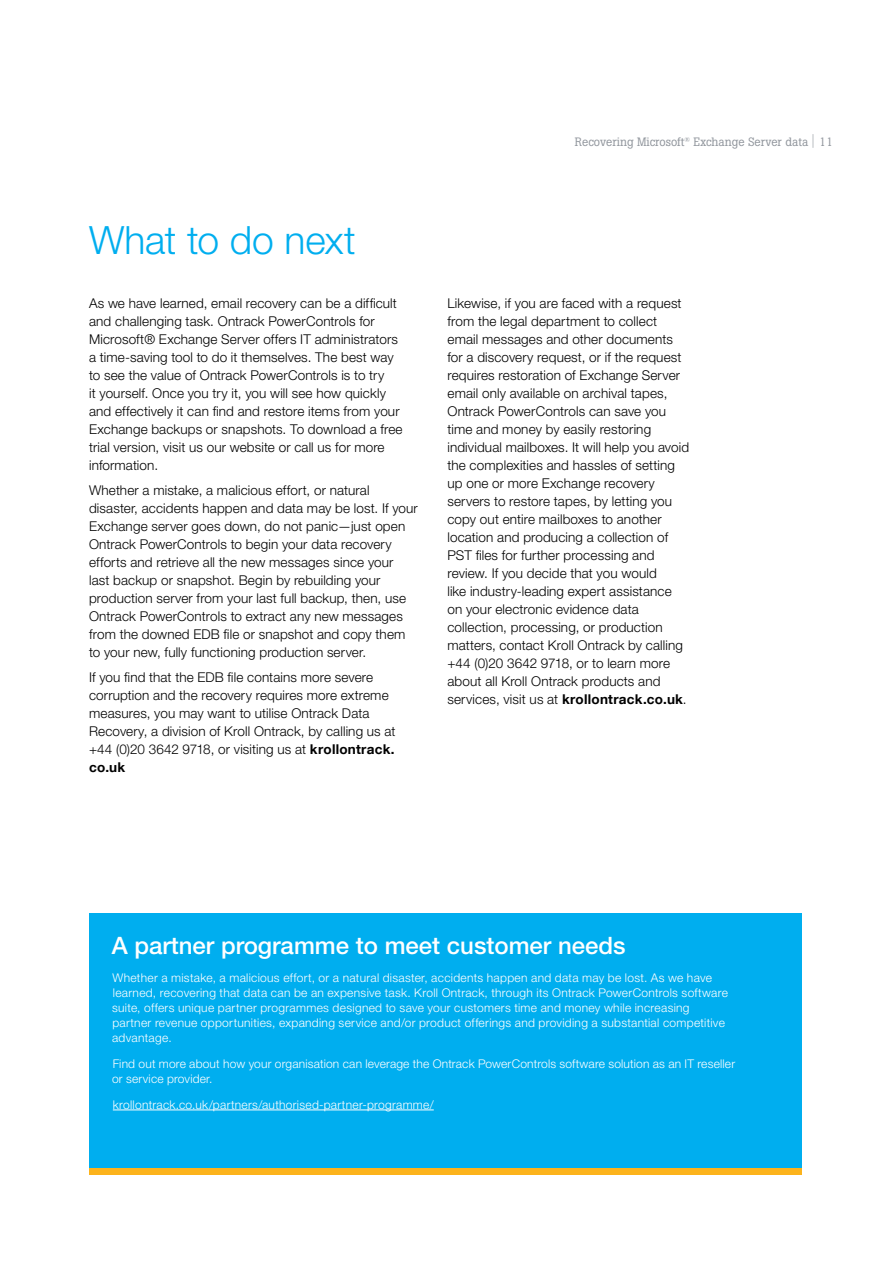
<style>
.page{position:relative;width:893px;height:1263px;background:#fff}
.page>*{position:absolute;margin:0;border:0;box-sizing:border-box;transform-origin:0 0}
.t1{font:300 39px "Helvetica Neue LT Std";letter-spacing:-.005em;color:#00aeef}
.t2{font:500 24px "Helvetica Neue LT Std";color:#fff}
.t3{font:300 13.5px/18px "Helvetica Neue LT Std";letter-spacing:.01em;color:#000}
.t4{font:700 13.5px "Helvetica Neue LT";color:#000}
.t5{font:300 12px/15px "Helvetica Neue LT Std";letter-spacing:.025em;color:#fff}
.t6{font:12px "Boton BQ";color:#91969d}
.s1{font-weight:300;font-size:15px}
.s2{font-family:"Helvetica Neue LT";font-weight:700}
</style>
<div class="page">
<div style="left:89px;top:913px;width:713px;height:255px;background:#00aeef"></div>
<hr style="left:113px;top:1109px;width:321px;height:1px;background:#fff">
<div style="left:89px;top:1168px;width:713px;height:6px;background:#fcb31c"></div>
<p class="t6" style="left:575px;top:135px;width:260px">Recovering Microsoft<sup>®</sup> Exchange Server data <span class="s1">|</span> 11</p>
<h1 class="t1" style="left:89px;top:217px;width:268px">What to do next</h1>
<p class="t3" style="left:89px;top:294px;width:315px">As we have learned, email recovery can be a difficult and challenging task. Ontrack PowerControls for Microsoft® Exchange Server offers IT administrators a time-saving tool to do it themselves. The best way to see the value of Ontrack PowerControls is to try<br>it yourself. Once you try it, you will see how quickly and effectively it can find and restore items from your Exchange backups or snapshots. To download a free trial version, visit us our website or call us for more information.</p>
<p class="t3" style="left:89px;top:481px;width:330px">Whether a mistake, a malicious effort, or natural disaster, accidents happen and data may be lost. If your Exchange server goes down, do not panic—just open Ontrack PowerControls to begin your data recovery efforts and retrieve all the new messages since your<br>last backup or snapshot. Begin by rebuilding your production server from your last full backup, then, use Ontrack PowerControls to extract any new messages from the downed EDB file or snapshot and copy them to your new, fully functioning production server.</p>
<p class="t3" style="left:89px;top:668px;width:308px">If you find that the EDB file contains more severe corruption and the recovery requires more extreme measures, you may want to utilise Ontrack Data Recovery, a division of Kroll Ontrack, by calling us at +44 (0)20 3642 9718, or visiting us at <span class="s2">krollontrack.</span></p>
<p class="t4" style="left:89px;top:759px;width:38px">co.uk</p>
<p class="t3" style="left:447px;top:294px;width:243px">Likewise, if you are faced with a request from the legal department to collect email messages and other documents for a discovery request, or if the request requires restoration of Exchange Server email only available on archival tapes, Ontrack PowerControls can save you time and money by easily restoring individual mailboxes. It will help you avoid the complexities and hassles of setting up one or more Exchange recovery servers to restore tapes, by letting you copy out entire mailboxes to another location and producing a collection of PST files for further processing and review. If you decide that you would<br>like industry-leading expert assistance on your electronic evidence data collection, processing, or production matters, contact Kroll Ontrack by calling +44 (0)20 3642 9718, or to learn more about all Kroll Ontrack products and services, visit us at <span class="s2">krollontrack.co.uk</span>.</p>
<h2 class="t2" style="left:112px;top:931px;width:515px">A partner programme to meet customer needs</h2>
<p class="t5" style="left:112px;top:970px;width:617px">Whether a mistake, a malicious effort, or a natural disaster, accidents happen and data may be lost. As we have learned, recovering that data can be an expensive task. Kroll Ontrack, through its Ontrack PowerControls software suite, offers unique partner programmes designed to save your customers time and money while increasing partner revenue opportunities, expanding service and/or product offerings and providing a substantial competitive advantage.</p>
<p class="t5" style="left:112px;top:1056px;width:624px">Find out more about how your organisation can leverage the Ontrack PowerControls software solution as an IT reseller or service provider.</p>
<p class="t5" style="left:113px;top:1097px;width:322px">krollontrack.co.uk/partners/authorised-partner-programme/</p>
</div>
